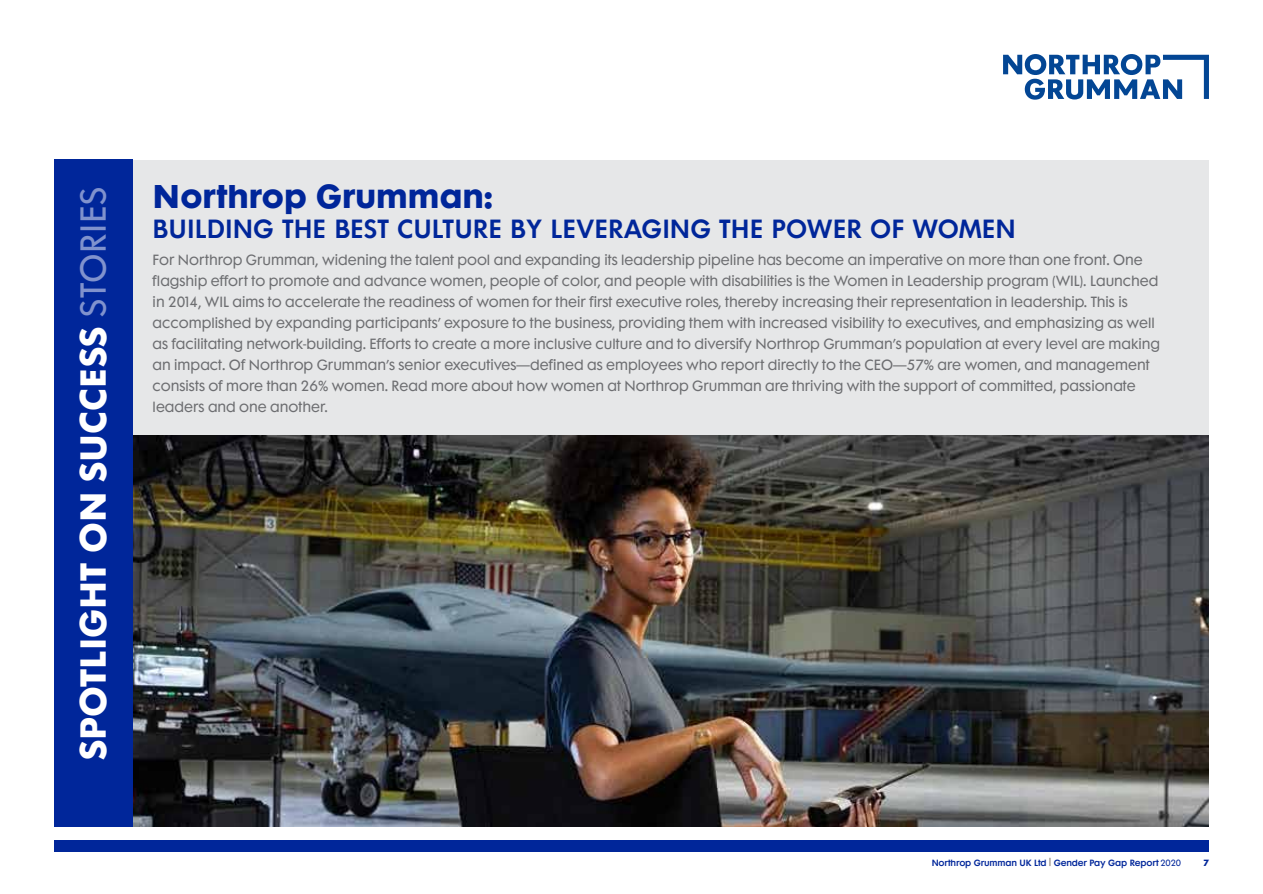
<style>
.page{position:relative;width:1263px;height:894px;background:#fff}
.page>*{position:absolute;margin:0;border:0;box-sizing:border-box;transform-origin:0 0}
.t1{font:700 33px "Futura Maxi Std";color:#fff}
.t2{font:700 30px "Futura Maxi Std";color:#00269a}
.t3{font:600 24px "Futura Maxi Std";color:#00269a}
.t4{font:13.5px/21px "Futura Maxi Std";color:#6d6e71}
.t5{font:600 8.25px "Futura Maxi Std";letter-spacing:-.02em;color:#00269a}
.t6{font:700 8.25px "Futura Maxi Std";color:#00269a}
.s1{font-weight:400;color:#8092cd}
.s2{font-weight:400}
</style>
<div class="page">
<svg style="left:1003px;top:54px;width:206px;height:46px"></svg>
<div style="left:54px;top:839px;width:1155px;height:12px;background:#00269a"></div>
<div style="left:116px;top:159px;width:1093px;height:354px;background:#e6e7e8"></div>
<img style="left:132px;top:435px;width:1077px;height:391px">
<div style="left:54px;top:159px;width:78px;height:667px;background:#00269a"></div>
<h1 class="t1" style="left:69px;top:760px;width:575px;rotate:-90deg">SPOTLIGHT ON SUCCESS <span class="s1">STORIES</span></h1>
<h2 class="t2" style="left:153px;top:174px;width:342px">Northrop Grumman:</h2>
<h3 class="t3" style="left:153px;top:212px;width:864px">BUILDING THE BEST CULTURE BY LEVERAGING THE POWER OF WOMEN</h3>
<p class="t4" style="left:153px;top:249px;width:1009px">For Northrop Grumman, widening the talent pool and expanding its leadership pipeline has become an imperative on more than one front. One flagship effort to promote and advance women, people of color, and people with disabilities is the Women in Leadership program (WIL). Launched in 2014, WIL aims to accelerate the readiness of women for their first executive roles, thereby increasing their representation in leadership. This is accomplished by expanding participants’ exposure to the business, providing them with increased visibility to executives, and emphasizing as well as facilitating network-building. Efforts to create a more inclusive culture and to diversify Northrop Grumman’s population at every level are making an impact. Of Northrop Grumman’s senior executives—defined as employees who report directly to the CEO—57% are women, and management consists of more than 26% women. Read more about how women at Northrop Grumman are thriving with the support of committed, passionate leaders and one another.</p>
<p class="t5" style="left:931px;top:857px;width:251px">Northrop Grumman UK Ltd <sup>|</sup> Gender Pay Gap Report <span class="s2">2020</span></p>
<p class="t6" style="left:1203px;top:856px;width:7px">7</p>
</div>
